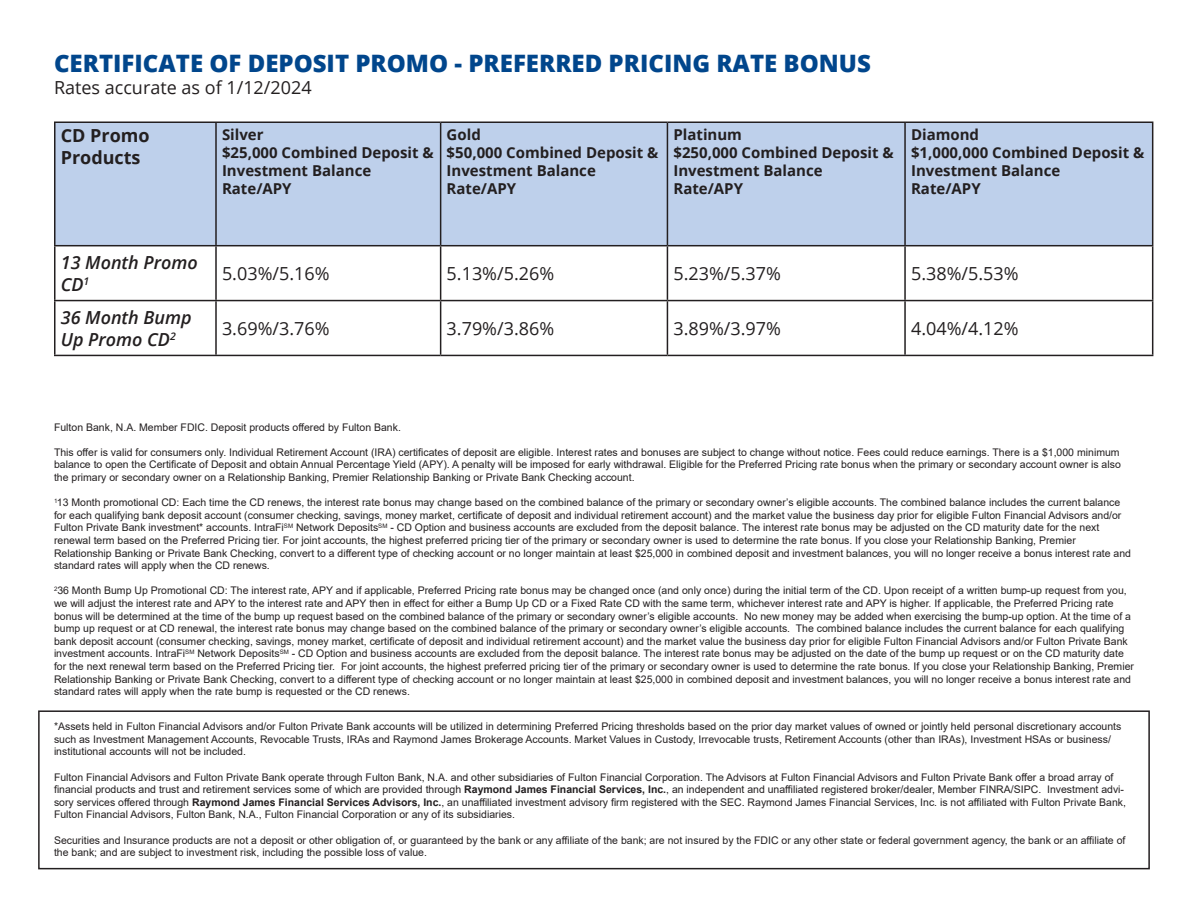
<style>
.page{position:relative;width:1188px;height:918px;background:#fff}
.page>*{position:absolute;margin:0;border:0;box-sizing:border-box;transform-origin:0 0}
.t1{font:800 24px "Open Sans";color:#01468c}
.t2{font:18px "Open Sans";color:#231f20}
.t3{font:italic 600 18px/21.6px "Open Sans";color:#231f20}
.t4{font:700 18px/21.6px "Open Sans";color:#231f20}
.t5{font:700 15px/18px "Open Sans";color:#231f20}
.t6{font:10.5px/12.6px "Arial";color:#231f20}
.s1{font-weight:700}
</style>
<div class="page">
<div style="left:56px;top:123px;width:1096px;height:122px;background:#bed0eb"></div>
<hr style="left:54px;top:122px;width:162px;height:1px;background:#231f20">
<hr style="left:54px;top:123px;width:2px;height:122px;background:#231f20">
<hr style="left:216px;top:122px;width:225px;height:1px;background:#231f20">
<hr style="left:215px;top:123px;width:2px;height:122px;background:#231f20">
<hr style="left:441px;top:122px;width:226px;height:1px;background:#231f20">
<hr style="left:440px;top:123px;width:1px;height:122px;background:#231f20">
<hr style="left:667px;top:122px;width:238px;height:1px;background:#231f20">
<hr style="left:667px;top:123px;width:1px;height:122px;background:#231f20">
<hr style="left:905px;top:122px;width:248px;height:1px;background:#231f20">
<hr style="left:904px;top:123px;width:2px;height:122px;background:#231f20">
<hr style="left:1152px;top:123px;width:1px;height:122px;background:#231f20">
<hr style="left:54px;top:245px;width:162px;height:1px;background:#231f20">
<hr style="left:54px;top:246px;width:2px;height:54px;background:#231f20">
<hr style="left:216px;top:245px;width:225px;height:1px;background:#231f20">
<hr style="left:215px;top:246px;width:2px;height:54px;background:#231f20">
<hr style="left:441px;top:245px;width:226px;height:1px;background:#231f20">
<hr style="left:440px;top:246px;width:1px;height:54px;background:#231f20">
<hr style="left:667px;top:245px;width:238px;height:1px;background:#231f20">
<hr style="left:667px;top:246px;width:1px;height:54px;background:#231f20">
<hr style="left:905px;top:245px;width:248px;height:1px;background:#231f20">
<hr style="left:904px;top:246px;width:2px;height:54px;background:#231f20">
<hr style="left:1152px;top:246px;width:1px;height:54px;background:#231f20">
<hr style="left:54px;top:300px;width:162px;height:1px;background:#231f20">
<hr style="left:54px;top:301px;width:2px;height:54px;background:#231f20">
<hr style="left:216px;top:300px;width:225px;height:1px;background:#231f20">
<hr style="left:215px;top:301px;width:2px;height:54px;background:#231f20">
<hr style="left:441px;top:300px;width:226px;height:1px;background:#231f20">
<hr style="left:440px;top:301px;width:1px;height:54px;background:#231f20">
<hr style="left:667px;top:300px;width:238px;height:1px;background:#231f20">
<hr style="left:667px;top:301px;width:1px;height:54px;background:#231f20">
<hr style="left:905px;top:300px;width:248px;height:1px;background:#231f20">
<hr style="left:904px;top:301px;width:2px;height:54px;background:#231f20">
<hr style="left:1152px;top:301px;width:1px;height:54px;background:#231f20">
<hr style="left:54px;top:355px;width:162px;height:1px;background:#231f20">
<hr style="left:216px;top:355px;width:225px;height:1px;background:#231f20">
<hr style="left:441px;top:355px;width:226px;height:1px;background:#231f20">
<hr style="left:667px;top:355px;width:238px;height:1px;background:#231f20">
<hr style="left:905px;top:355px;width:248px;height:1px;background:#231f20">
<div style="left:38px;top:710px;width:1112px;height:159px;border:2px solid #231f20"></div>
<p class="t1" style="left:54px;top:45px;width:818px">CERTIFICATE OF DEPOSIT PROMO - PREFERRED PRICING RATE BONUS</p>
<p class="t2" style="left:54px;top:75px;width:259px">Rates accurate as of 1/12/2024</p>
<p class="t4" style="left:61px;top:124px;width:90px">CD Promo<br>Products</p>
<p class="t5" style="left:222px;top:125px;width:43px">Silver</p>
<p class="t5" style="left:222px;top:143px;width:213px">$25,000 Combined Deposit &amp;<br>Investment Balance</p>
<p class="t5" style="left:222px;top:179px;width:71px">Rate/APY</p>
<p class="t5" style="left:447px;top:125px;width:36px">Gold</p>
<p class="t5" style="left:447px;top:143px;width:213px">$50,000 Combined Deposit &amp;<br>Investment Balance</p>
<p class="t5" style="left:447px;top:179px;width:71px">Rate/APY</p>
<p class="t5" style="left:673px;top:125px;width:70px">Platinum</p>
<p class="t5" style="left:673px;top:143px;width:222px">$250,000 Combined Deposit &amp;<br>Investment Balance</p>
<p class="t5" style="left:673px;top:179px;width:71px">Rate/APY</p>
<p class="t5" style="left:911px;top:125px;width:70px">Diamond</p>
<p class="t5" style="left:911px;top:143px;width:235px">$1,000,000 Combined Deposit &amp;<br>Investment Balance</p>
<p class="t5" style="left:911px;top:179px;width:71px">Rate/APY</p>
<p class="t3" style="left:61px;top:252px;width:139px">13 Month Promo<br>CD<sup>1</sup></p>
<p class="t2" style="left:222px;top:261px;width:109px">5.03%/5.16%</p>
<p class="t2" style="left:447px;top:261px;width:109px">5.13%/5.26%</p>
<p class="t2" style="left:673px;top:261px;width:109px">5.23%/5.37%</p>
<p class="t2" style="left:911px;top:261px;width:109px">5.38%/5.53%</p>
<p class="t3" style="left:61px;top:306px;width:132px">36 Month Bump<br>Up Promo CD<sup>2</sup></p>
<p class="t2" style="left:222px;top:316px;width:109px">3.69%/3.76%</p>
<p class="t2" style="left:447px;top:316px;width:109px">3.79%/3.86%</p>
<p class="t2" style="left:673px;top:316px;width:109px">3.89%/3.97%</p>
<p class="t2" style="left:911px;top:316px;width:109px">4.04%/4.12%</p>
<p class="t6" style="left:54px;top:420px;width:348px">Fulton Bank, N.A. Member FDIC. Deposit products offered by Fulton Bank.</p>
<p class="t6" style="left:54px;top:446px;width:1068px;text-align:justify">This offer is valid for consumers only. Individual Retirement Account (IRA) certificates of deposit are eligible. Interest rates and bonuses are subject to change without notice. Fees could reduce earnings. There is a $1,000 minimum balance to open the Certificate of Deposit and obtain Annual Percentage Yield (APY). A penalty will be imposed for early withdrawal. Eligible for the Preferred Pricing rate bonus when the primary or secondary account owner is also the primary or secondary owner on a Relationship Banking, Premier Relationship Banking or Private Bank Checking account.</p>
<p class="t6" style="left:54px;top:496px;width:1069px;text-align:justify"><sup>1</sup>13 Month promotional CD: Each time the CD renews, the interest rate bonus may change based on the combined balance of the primary or secondary owner’s eligible accounts. The combined balance includes the current balance for each qualifying bank deposit account (consumer checking, savings, money market, certificate of deposit and individual retirement account) and the market value the business day prior for eligible Fulton Financial Advisors and/or Fulton Private Bank investment* accounts. IntraFi<sup>SM</sup> Network Deposits<sup>SM</sup> - CD Option and business accounts are excluded from the deposit balance. The interest rate bonus may be adjusted on the CD maturity date for the next</p>
<p class="t6" style="left:54px;top:534px;width:1023px">renewal term based on the Preferred Pricing tier. For joint accounts, the highest preferred pricing tier of the primary or secondary owner is used to determine the rate bonus. If you close your Relationship Banking, Premier</p>
<p class="t6" style="left:54px;top:546px;width:1079px">Relationship Banking or Private Bank Checking, convert to a different type of checking account or no longer maintain at least $25,000 in combined deposit and investment balances, you will no longer receive a bonus interest rate and standard rates will apply when the CD renews.</p>
<p class="t6" style="left:54px;top:584px;width:1082px"><sup>2</sup>36 Month Bump Up Promotional CD: The interest rate, APY and if applicable, Preferred Pricing rate bonus may be changed once (and only once) during the initial term of the CD. Upon receipt of a written bump-up request from you, we will adjust the interest rate and APY to the interest rate and APY then in effect for either a Bump Up CD or a Fixed Rate CD with the same term, whichever interest rate and APY is higher. If applicable, the Preferred Pricing rate bonus will be determined at the time of the bump up request based on the combined balance of the primary or secondary owner’s eligible accounts. No new money may be added when exercising the bump-up option. At the time of a bump up request or at CD renewal, the interest rate bonus may change based on the combined balance of the primary or secondary owner’s eligible accounts. The combined balance includes the current balance for each qualifying bank deposit account (consumer checking, savings, money market, certificate of deposit and individual retirement account) and the market value the business day prior for eligible Fulton Financial Advisors and/or Fulton Private Bank investment accounts. IntraFi<sup>SM</sup> Network Deposits<sup>SM</sup> - CD Option and business accounts are excluded from the deposit balance. The interest rate bonus may be adjusted on the date of the bump up request or on the CD maturity date for the next renewal term based on the Preferred Pricing tier. For joint accounts, the highest preferred pricing tier of the primary or secondary owner is used to determine the rate bonus. If you close your Relationship Banking, Premier Relationship Banking or Private Bank Checking, convert to a different type of checking account or no longer maintain at least $25,000 in combined deposit and investment balances, you will no longer receive a bonus interest rate and standard rates will apply when the rate bump is requested or the CD renews.</p>
<p class="t6" style="left:54px;top:720px;width:1069px">*Assets held in Fulton Financial Advisors and/or Fulton Private Bank accounts will be utilized in determining Preferred Pricing thresholds based on the prior day market values of owned or jointly held personal discretionary accounts such as Investment Management Accounts, Revocable Trusts, IRAs and Raymond James Brokerage Accounts. Market Values in Custody, Irrevocable trusts, Retirement Accounts (other than IRAs), Investment HSAs or business/ institutional accounts will not be included.</p>
<p class="t6" style="left:54px;top:771px;width:1074px">Fulton Financial Advisors and Fulton Private Bank operate through Fulton Bank, N.A. and other subsidiaries of Fulton Financial Corporation. The Advisors at Fulton Financial Advisors and Fulton Private Bank offer a broad array of financial products and trust and retirement services some of which are provided through <span class="s1">Raymond James Financial Services, Inc.</span>, an independent and unaffiliated registered broker/dealer, Member FINRA/SIPC. Investment advi&shy;sory services offered through <span class="s1">Raymond James Financial Services Advisors, Inc.</span>, an unaffiliated investment advisory firm registered with the SEC. Raymond James Financial Services, Inc. is not affiliated with Fulton Private Bank, Fulton Financial Advisors, Fulton Bank, N.A., Fulton Financial Corporation or any of its subsidiaries.</p>
<p class="t6" style="left:54px;top:834px;width:1073px">Securities and Insurance products are not a deposit or other obligation of, or guaranteed by the bank or any affiliate of the bank; are not insured by the FDIC or any other state or federal government agency, the bank or an affiliate of the bank; and are subject to investment risk, including the possible loss of value.</p>
</div>
